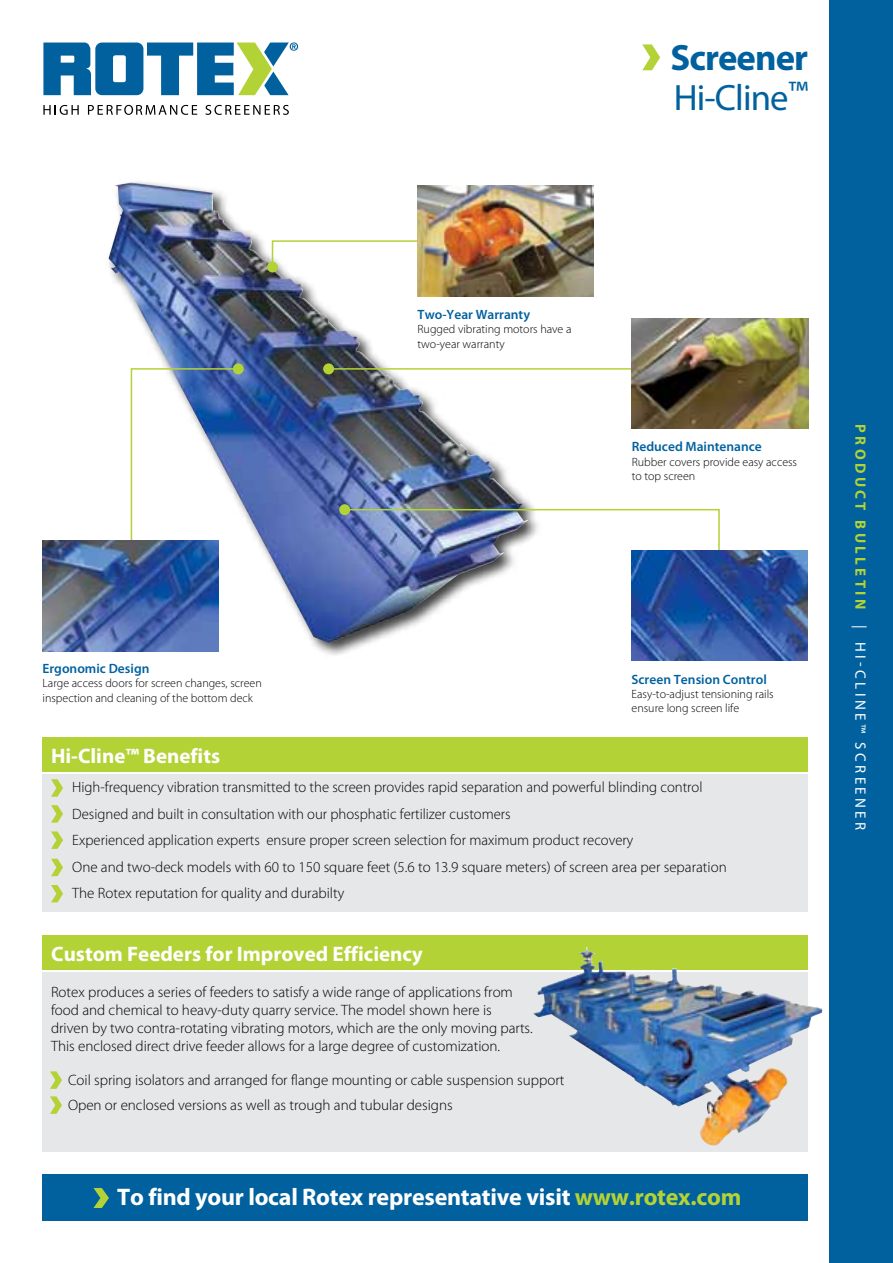
<style>
.page{position:relative;width:893px;height:1263px;background:#fff}
.page>*{position:absolute;margin:0;border:0;box-sizing:border-box;transform-origin:0 0}
.t1{font:700 36.75px/40.5px "Myriad Pro";letter-spacing:-.025em;color:#00619e}
.t2{font:700 24px "Myriad Pro";letter-spacing:-.01em;color:#fff}
.t3{font:700 21px "Myriad Pro";color:#fff}
.t4{font:300 15px/26.5px "Myriad Pro";color:#000}
.t5{font:15px "Myriad Pro";letter-spacing:.225em;color:#fff}
.t6{font:600 13.5px "Myriad Pro";color:#00619e}
.t7{font:300 12px/14.4px "Myriad Pro";color:#000}
.s1{font-weight:400}
.s2{color:#b3d235}
.s3{font-weight:700;color:#b3d235}
</style>
<div class="page">
<div style="left:43px;top:774px;width:765px;height:138px;background:#e6e7e8"></div>
<img style="left:109px;top:183px;width:419px;height:460px">
<img style="left:418px;top:186px;width:176px;height:110px">
<div style="left:43px;top:738px;width:765px;height:34px;background:#b3d235"></div>
<svg style="left:43px;top:972px;width:765px;height:180px;background:#cdd3da"></svg>
<div style="left:43px;top:936px;width:765px;height:34px;background:#b3d235"></div>
<div style="left:323px;top:363px;width:11px;height:11px;background:#b3d235;border-radius:50%"></div>
<div style="left:267px;top:261px;width:11px;height:11px;background:#b3d235;border-radius:50%"></div>
<div style="left:233px;top:363px;width:11px;height:11px;background:#b3d235;border-radius:50%"></div>
<div style="left:339px;top:504px;width:11px;height:11px;background:#b3d235;border-radius:50%"></div>
<svg style="left:130px;top:367px;width:110px;height:192px"></svg>
<svg style="left:271px;top:240px;width:148px;height:28px"></svg>
<hr style="left:329px;top:368px;width:347px;height:2px;background:#b3d235">
<img style="left:343px;top:508px;width:377px;height:55px">
<img style="left:632px;top:318px;width:176px;height:111px">
<svg style="left:51px;top:779px;width:12px;height:18px"></svg>
<svg style="left:50px;top:1071px;width:12px;height:18px"></svg>
<svg style="left:50px;top:1096px;width:12px;height:18px"></svg>
<svg style="left:51px;top:805px;width:12px;height:18px"></svg>
<svg style="left:51px;top:831px;width:12px;height:18px"></svg>
<svg style="left:51px;top:859px;width:12px;height:17px"></svg>
<svg style="left:51px;top:885px;width:12px;height:17px"></svg>
<img style="left:537px;top:947px;width:50px;height:58px">
<img style="left:43px;top:541px;width:176px;height:110px">
<img style="left:632px;top:550px;width:176px;height:111px">
<div style="left:829px;top:0;width:64px;height:1263px;background:#00619e"></div>
<svg style="left:43px;top:42px;width:255px;height:53px"></svg>
<svg style="left:43px;top:105px;width:36px;height:10px"></svg>
<svg style="left:88px;top:105px;width:109px;height:10px"></svg>
<svg style="left:205px;top:105px;width:84px;height:10px"></svg>
<div style="left:43px;top:1174px;width:765px;height:47px;background:#00619e"></div>
<svg style="left:642px;top:44px;width:18px;height:26px"></svg>
<svg style="left:93px;top:1188px;width:16px;height:20px"></svg>
<h1 class="t1" style="left:670px;top:36px;width:139px">Screener<br><span class="s1">Hi-Cline</span><sup>™</sup></h1>
<p class="t6" style="left:418px;top:306px;width:114px">Two-Year Warranty</p>
<p class="t7" style="left:418px;top:322px;width:155px">Rugged vibrating motors have a two-year warranty</p>
<p class="t6" style="left:632px;top:438px;width:132px">Reduced Maintenance</p>
<p class="t7" style="left:632px;top:454px;width:167px">Rubber covers provide easy access to top screen</p>
<p class="t6" style="left:43px;top:660px;width:108px">Ergonomic Design</p>
<p class="t7" style="left:43px;top:676px;width:221px">Large access doors for screen changes, screen inspection and cleaning of the bottom deck</p>
<p class="t6" style="left:632px;top:670px;width:137px">Screen Tension Control</p>
<p class="t7" style="left:632px;top:687px;width:144px">Easy-to-adjust tensioning rails ensure long screen life</p>
<h3 class="t3" style="left:51px;top:742px;width:171px">Hi-Cline™ Benefits</h3>
<p class="t4" style="left:72px;top:774px;width:656px">High-frequency vibration transmitted to the screen provides rapid separation and powerful blinding control Designed and built in consultation with our phosphatic fertilizer customers<br>Experienced application experts ensure proper screen selection for maximum product recovery<br>One and two-deck models with 60 to 150 square feet (5.6 to 13.9 square meters) of screen area per separation The Rotex reputation for quality and durabilty</p>
<h3 class="t3" style="left:51px;top:940px;width:373px">Custom Feeders for Improved Efficiency</h3>
<p class="t4" style="left:51px;top:983px;width:483px;line-height:18px">Rotex produces a series of feeders to satisfy a wide range of applications from food and chemical to heavy-duty quarry service. The model shown here is driven by two contra-rotating vibrating motors, which are the only moving parts.<br>This enclosed direct drive feeder allows for a large degree of customization.</p>
<p class="t4" style="left:68px;top:1068px;width:498px;line-height:25px">Coil spring isolators and arranged for flange mounting or cable suspension support<br>Open or enclosed versions as well as trough and tubular designs</p>
<h2 class="t2" style="left:117px;top:1181px;width:625px">To find your local Rotex representative visit <span class="s2">www.rotex.com</span></h2>
<p class="t5" style="left:870px;top:424px;width:408px;rotate:90deg"><span class="s3">PRODUCT bulletin</span> | Hi-Cline™ SCREENE R</p>
</div>
